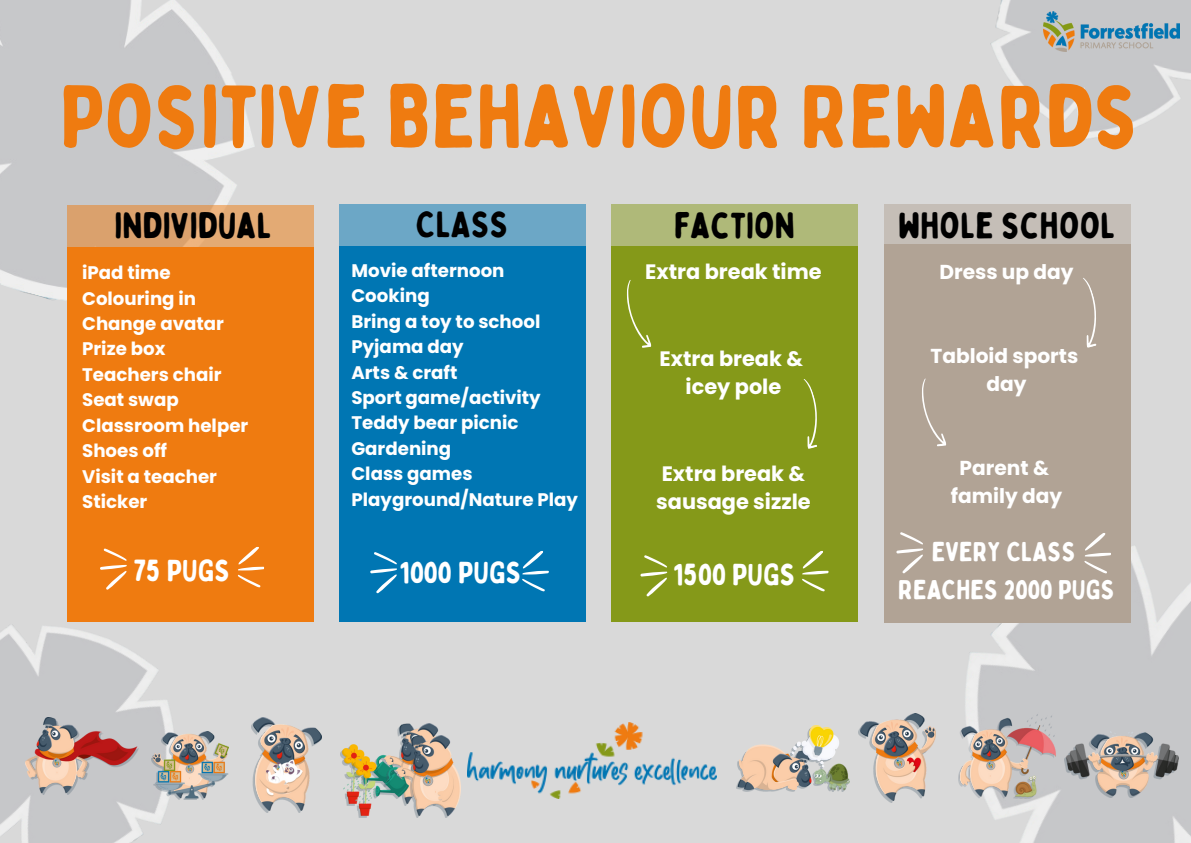
<style>
.page{position:relative;width:1191px;height:843px;background:#fff}
.page>*{position:absolute;margin:0;border:0;box-sizing:border-box;transform-origin:0 0}
.t1{font:88.7px "Bobby Jones Soft";color:#ef7b10}
.t2{font:36.6px "Bobby Jones Soft";color:#000}
.t3{font:30.6px "Bobby Jones Soft";color:#fff}
.t4{font:27.3px "Bobby Jones Soft";color:#fff}
.t5{font:700 20.8px/28.8px "Poppins";color:#fff}
.t6{font:700 20.2px "Poppins";color:#fff}
.t7{font:700 18.2px "Poppins";color:#fff}
</style>
<div class="page">
<div style="left:0;top:0;width:1190px;height:842px;background:#d9d9d9"></div>
<img style="left:0;top:0;width:255px;height:301px">
<div style="left:67px;top:247px;width:246px;height:375px;background:#ef7b10"></div>
<img style="left:857px;top:456px;width:333px;height:386px">
<div style="left:883px;top:244px;width:247px;height:378px;background:#b1a395"></div>
<div style="left:339px;top:246px;width:246px;height:376px;background:#0076b3"></div>
<div style="left:339px;top:204px;width:246px;height:42px;background:#6ca7c6"></div>
<div style="left:611px;top:246px;width:246px;height:376px;background:#859919"></div>
<div style="left:611px;top:204px;width:246px;height:42px;background:#afb979"></div>
<div style="left:67px;top:205px;width:246px;height:42px;background:#daa16d"></div>
<div style="left:883px;top:204px;width:247px;height:42px;background:#c5beb7"></div>
<img style="left:467px;top:722px;width:249px;height:76px">
<img style="left:990px;top:0;width:200px;height:139px">
<svg style="left:370px;top:552px;width:27px;height:41px"></svg>
<svg style="left:640px;top:555px;width:27px;height:41px"></svg>
<svg style="left:896px;top:532px;width:27px;height:41px"></svg>
<svg style="left:254px;top:546px;width:10px;height:41px"></svg>
<svg style="left:522px;top:550px;width:27px;height:41px"></svg>
<svg style="left:802px;top:550px;width:26px;height:41px"></svg>
<svg style="left:1084px;top:533px;width:27px;height:40px"></svg>
<img style="left:0;top:549px;width:258px;height:293px">
<img style="left:26px;top:717px;width:113px;height:76px">
<img style="left:736px;top:725px;width:113px;height:65px">
<img style="left:152px;top:731px;width:76px;height:67px">
<img style="left:251px;top:717px;width:71px;height:94px">
<img style="left:341px;top:723px;width:98px;height:81px">
<img style="left:858px;top:713px;width:77px;height:89px">
<img style="left:958px;top:710px;width:98px;height:88px">
<img style="left:1064px;top:731px;width:114px;height:66px">
<svg style="left:626px;top:280px;width:25px;height:68px"></svg>
<svg style="left:803px;top:379px;width:14px;height:70px"></svg>
<svg style="left:922px;top:378px;width:24px;height:69px"></svg>
<svg style="left:1083px;top:278px;width:14px;height:70px"></svg>
<img style="left:1043px;top:11px;width:136px;height:41px">
<img style="left:353px;top:735px;width:107px;height:81px">
<p class="t1" style="left:60px;top:61px;width:1080px">POSITIVE BEHAVIOUR REWARDS</p>
<p class="t2" style="left:114px;top:203px;width:159px">INDIVIDUAL</p>
<p class="t7" style="left:82px;top:260px;width:90px">iPad time</p>
<p class="t7" style="left:82px;top:285px;width:115px">Colouring in</p>
<p class="t7" style="left:82px;top:311px;width:143px">Change avatar</p>
<p class="t7" style="left:82px;top:336px;width:85px">Prize box</p>
<p class="t7" style="left:82px;top:361px;width:141px">Teachers chair</p>
<p class="t7" style="left:82px;top:387px;width:98px">Seat swap</p>
<p class="t7" style="left:82px;top:412px;width:168px">Classroom helper</p>
<p class="t7" style="left:82px;top:438px;width:86px">Shoes off</p>
<p class="t7" style="left:82px;top:463px;width:136px">Visit a teacher</p>
<p class="t7" style="left:82px;top:489px;width:67px">Sticker</p>
<p class="t2" style="left:416px;top:201px;width:94px">CLASS</p>
<p class="t2" style="left:674px;top:203px;width:122px">FACTION</p>
<p class="t2" style="left:898px;top:203px;width:219px">WHOLE SCHOOL</p>
<p class="t7" style="left:351px;top:257px;width:155px">Movie afternoon</p>
<p class="t7" style="left:351px;top:283px;width:80px">Cooking</p>
<p class="t7" style="left:351px;top:308px;width:190px">Bring a toy to school</p>
<p class="t7" style="left:351px;top:334px;width:114px">Pyjama day</p>
<p class="t7" style="left:351px;top:359px;width:108px">Arts &amp; craft</p>
<p class="t7" style="left:351px;top:384px;width:191px">Sport game/activity</p>
<p class="t7" style="left:351px;top:410px;width:168px">Teddy bear picnic</p>
<p class="t7" style="left:351px;top:435px;width:101px">Gardening</p>
<p class="t7" style="left:351px;top:461px;width:123px">Class games</p>
<p class="t7" style="left:351px;top:486px;width:228px">Playground/Nature Play</p>
<p class="t5" style="left:645px;top:257px;width:178px">Extra break time</p>
<p class="t5" style="left:659px;top:344px;width:145px">Extra break &amp;</p>
<p class="t5" style="left:685px;top:372px;width:97px">icey pole</p>
<p class="t5" style="left:656px;top:459px;width:156px">Extra break &amp; sausage sizzle</p>
<p class="t6" style="left:939px;top:257px;width:136px">Dress up day</p>
<p class="t6" style="left:930px;top:341px;width:149px">Tabloid sports</p>
<p class="t6" style="left:986px;top:369px;width:42px">day</p>
<p class="t6" style="left:959px;top:454px;width:91px">Parent &amp;</p>
<p class="t6" style="left:950px;top:482px;width:113px">family day</p>
<p class="t3" style="left:134px;top:551px;width:98px">75 PUGS</p>
<p class="t3" style="left:399px;top:553px;width:123px">1000 PUGS</p>
<p class="t3" style="left:673px;top:555px;width:124px">1500 PUGS</p>
<p class="t4" style="left:931px;top:534px;width:145px">EVERY CLASS</p>
<p class="t4" style="left:898px;top:572px;width:218px">REACHES 2000 PUGS</p>
</div>
